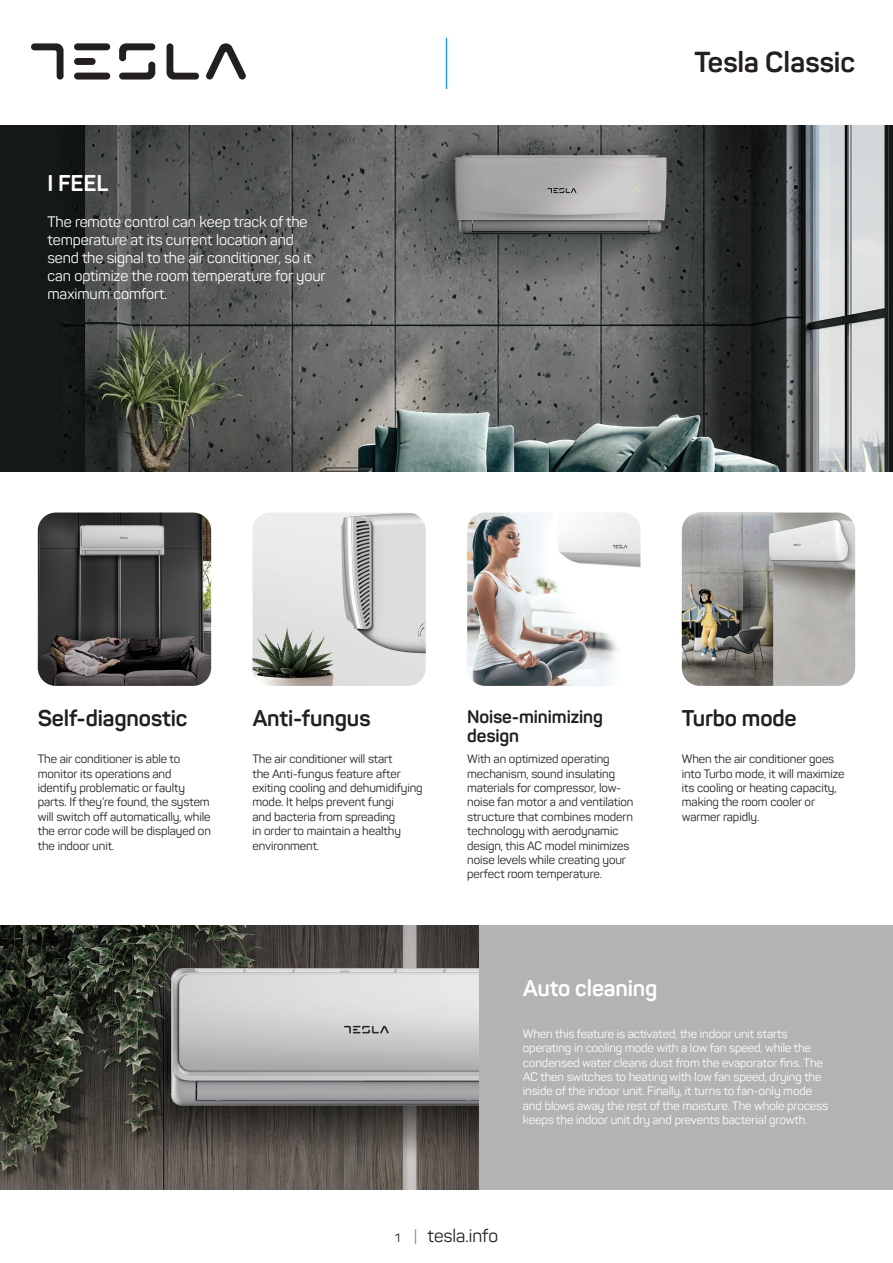
<style>
.page{position:relative;width:893px;height:1263px;background:#fff}
.page>*{position:absolute;margin:0;border:0;box-sizing:border-box;transform-origin:0 0}
.t1{font:700 28.5px "Panton";color:#231f20}
.t2{font:700 22.5px "Panton";letter-spacing:-.005em;color:#231f20}
.t3{font:700 22.5px "Panton";letter-spacing:-.005em;color:#fff}
.t4{font:700 18px "Panton";letter-spacing:-.005em;color:#231f20}
.t5{font:18px "Panton";color:#231f20}
.t6{font:15px/18px "Panton";letter-spacing:-.005em;color:#fff}
.t7{font:12px/14.4px "Panton";letter-spacing:-.005em;color:#231f20}
.t8{font:12px/14.4px "Panton";letter-spacing:-.005em;color:#fff}
.s1{font-size:12px}
.s2{font-size:15px;color:#808285}
</style>
<div class="page">
<div style="left:478px;top:925px;width:415px;height:264px;background:#b2b3b5"></div>
<img style="left:0;top:925px;width:478px;height:264px">
<img style="left:0;top:125px;width:893px;height:347px">
<img style="left:38px;top:512px;width:173px;height:174px">
<img style="left:252px;top:513px;width:174px;height:173px">
<img style="left:467px;top:512px;width:173px;height:174px">
<img style="left:682px;top:512px;width:173px;height:174px">
<hr style="left:446px;top:38px;width:1px;height:51px;background:#00aeef">
<svg style="left:206px;top:43px;width:40px;height:37px"></svg>
<svg style="left:31px;top:43px;width:33px;height:37px"></svg>
<svg style="left:119px;top:43px;width:36px;height:37px"></svg>
<svg style="left:167px;top:43px;width:32px;height:37px"></svg>
<div style="left:74px;top:43px;width:36px;height:7px;background:#231f20;border-radius:3px"></div>
<div style="left:74px;top:58px;width:22px;height:7px;background:#231f20;border-radius:3px"></div>
<div style="left:74px;top:73px;width:36px;height:7px;background:#231f20;border-radius:3px"></div>
<h2 class="t3" style="left:47px;top:169px;width:62px">I FEEL</h2>
<p class="t6" style="left:47px;top:212px;width:280px">The remote control can keep track of the temperature at its current location and send the signal to the air conditioner, so it can optimize the room temperature for your maximum comfort.</p>
<h1 class="t1" style="left:694px;top:45px;width:162px">Tesla Classic</h1>
<h2 class="t2" style="left:38px;top:704px;width:151px">Self-diagnostic</h2>
<p class="t7" style="left:38px;top:752px;width:175px">The air conditioner is able to monitor its operations and identify problematic or faulty parts. If they’re found, the system will switch off automatically, while the error code will be displayed on the indoor unit.</p>
<h2 class="t2" style="left:252px;top:704px;width:120px">Anti-fungus</h2>
<h3 class="t4" style="left:467px;top:705px;width:137px">Noise-minimizing</h3>
<h2 class="t2" style="left:682px;top:704px;width:116px">Turbo mode</h2>
<h3 class="t4" style="left:467px;top:724px;width:53px">design</h3>
<p class="t7" style="left:252px;top:752px;width:172px">The air conditioner will start<br>the Anti-fungus feature after exiting cooling and dehumidifying mode. It helps prevent fungi<br>and bacteria from spreading<br>in order to maintain a healthy environment.</p>
<p class="t7" style="left:682px;top:752px;width:164px">When the air conditioner goes into Turbo mode, it will maximize its cooling or heating capacity, making the room cooler or warmer rapidly.</p>
<p class="t7" style="left:467px;top:752px;width:168px">With an optimized operating mechanism, sound insulating materials for compressor, low&shy;noise fan motor a and ventilation structure that combines modern technology with aerodynamic design, this AC model minimizes noise levels while creating your perfect room temperature.</p>
<h2 class="t3" style="left:523px;top:974px;width:136px">Auto cleaning</h2>
<p class="t8" style="left:523px;top:1026px;width:307px">When this feature is activated, the indoor unit starts operating in cooling mode with a low fan speed, while the condensed water cleans dust from the evaporator fins. The AC then switches to heating with low fan speed, drying the inside of the indoor unit. Finally, it turns to fan-only mode and blows away the rest of the moisture. The whole process keeps the indoor unit dry and prevents bacterial growth.</p>
<h3 class="t5" style="left:395px;top:1224px;width:105px"><span class="s1">1</span> <span class="s2">|</span> tesla.info</h3>
</div>
